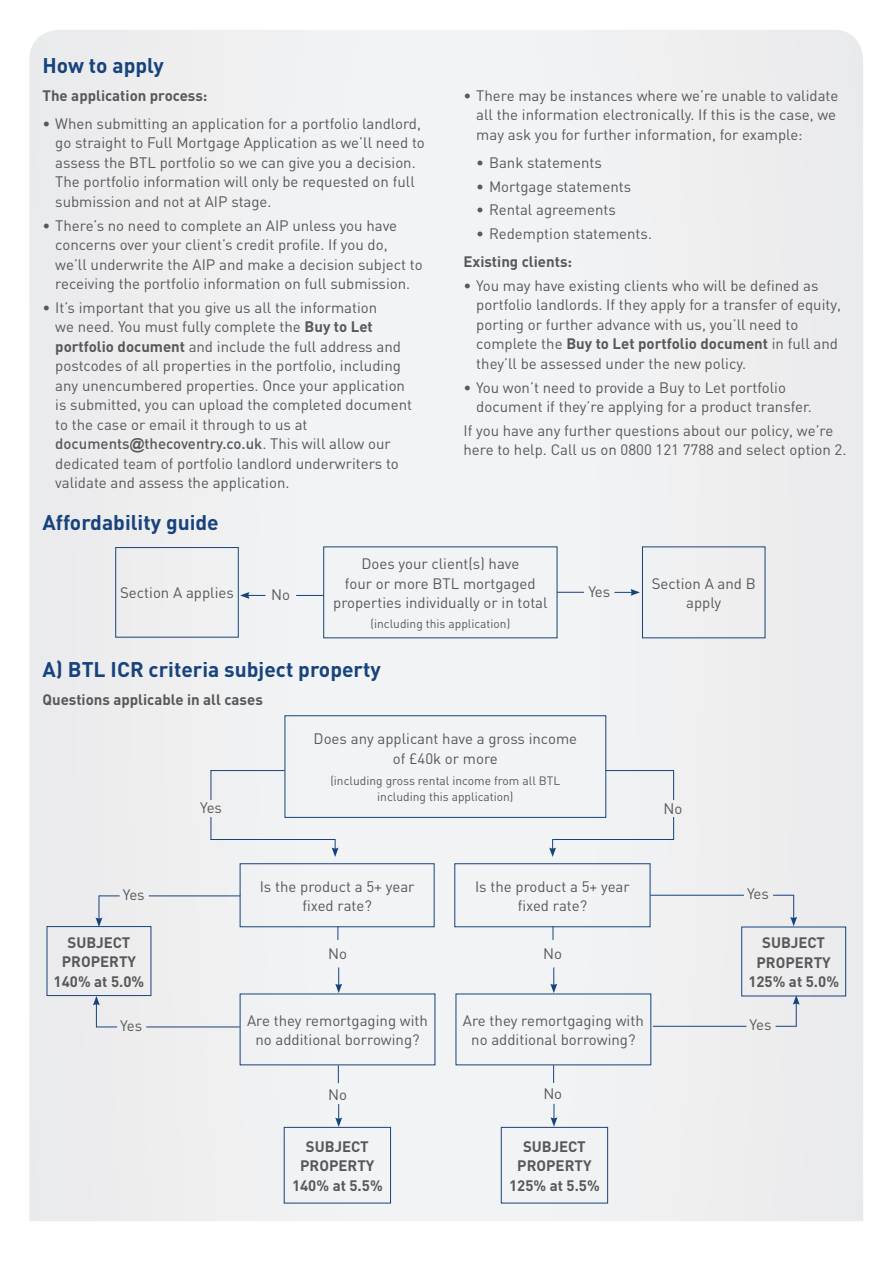
<style>
.page{position:relative;width:893px;height:1263px;background:#fff}
.page>*{position:absolute;margin:0;border:0;box-sizing:border-box;transform-origin:0 0}
.Body_Head{font:700 21px "DIN";color:#16437e}
.Body{font:15px/19.5px "DIN";color:#57585a}
.Body-2{font:700 15px/19.5px "DIN";color:#57585a;text-align:center}
.Body-3{font:12px/16.5px "DIN";color:#57585a;text-align:center}
.s1{font-weight:700}
.s2{font-weight:500}
.s3{font-family:"Arial";font-weight:700}
</style>
<div class="page">
<div style="left:29px;top:30px;width:834px;height:1191px;background:#f0f1f2"></div>
<div style="left:115px;top:547px;width:124px;height:90px;border:1px solid #16437e"></div>
<svg style="left:614px;top:589px;width:26px;height:7px"></svg>
<svg style="left:240px;top:592px;width:26px;height:7px"></svg>
<svg style="left:557px;top:592px;width:27px;height:1px"></svg>
<svg style="left:296px;top:595px;width:28px;height:1px"></svg>
<div style="left:240px;top:863px;width:194px;height:64px;border:1px solid #16437e"></div>
<div style="left:285px;top:715px;width:321px;height:103px;border:1px solid #16437e"></div>
<div style="left:47px;top:926px;width:104px;height:70px;border:1px solid #16437e"></div>
<hr style="left:605px;top:770px;width:69px;height:1px;background:#16437e">
<svg style="left:549px;top:839px;width:7px;height:18px"></svg>
<div style="left:454px;top:863px;width:196px;height:64px;border:1px solid #16437e"></div>
<hr style="left:553px;top:839px;width:121px;height:1px;background:#16437e">
<svg style="left:673px;top:817px;width:1px;height:22px"></svg>
<hr style="left:673px;top:770px;width:1px;height:30px;background:#16437e">
<hr style="left:211px;top:770px;width:74px;height:1px;background:#16437e">
<svg style="left:332px;top:839px;width:7px;height:18px"></svg>
<hr style="left:211px;top:839px;width:124px;height:1px;background:#16437e">
<svg style="left:211px;top:817px;width:1px;height:22px"></svg>
<hr style="left:211px;top:770px;width:1px;height:30px;background:#16437e">
<svg style="left:550px;top:967px;width:7px;height:26px"></svg>
<svg style="left:553px;top:926px;width:1px;height:14px"></svg>
<svg style="left:335px;top:967px;width:7px;height:26px"></svg>
<svg style="left:337px;top:926px;width:1px;height:14px"></svg>
<svg style="left:550px;top:1104px;width:7px;height:23px"></svg>
<svg style="left:553px;top:1065px;width:1px;height:18px"></svg>
<div style="left:284px;top:1127px;width:107px;height:76px;border:1px solid #16437e"></div>
<div style="left:501px;top:1127px;width:107px;height:76px;border:1px solid #16437e"></div>
<hr style="left:149px;top:895px;width:91px;height:1px;background:#16437e">
<svg style="left:96px;top:895px;width:24px;height:32px"></svg>
<hr style="left:146px;top:1026px;width:94px;height:1px;background:#16437e">
<svg style="left:93px;top:996px;width:24px;height:31px"></svg>
<div style="left:741px;top:927px;width:105px;height:69px;border:1px solid #16437e"></div>
<hr style="left:650px;top:895px;width:94px;height:1px;background:#16437e">
<svg style="left:773px;top:895px;width:24px;height:31px"></svg>
<hr style="left:653px;top:1026px;width:93px;height:1px;background:#16437e">
<svg style="left:776px;top:995px;width:24px;height:32px"></svg>
<svg style="left:335px;top:1104px;width:7px;height:23px"></svg>
<svg style="left:338px;top:1065px;width:1px;height:18px"></svg>
<p class="Body_Head" style="left:43px;top:51px;width:123px">How to apply</p>
<p class="Body-2" style="left:43px;top:85px;width:167px">The application process:</p>
<p class="Body" style="left:55px;top:113px;width:371px;text-indent:-13px">• When submitting an application for a portfolio landlord, go straight to Full Mortgage Application as we’ll need to assess the BTL portfolio so we can give you a decision.<br>The portfolio information will only be requested on full submission and not at AIP stage.</p>
<p class="Body" style="left:55px;top:215px;width:369px;text-indent:-13px">• There’s no need to complete an AIP unless you have concerns over your client’s credit profile. If you do, we’ll underwrite the AIP and make a decision subject to receiving the portfolio information on full submission.</p>
<p class="Body" style="left:55px;top:297px;width:358px;text-indent:-13px">• It’s important that you give us all the information<br>we need. You must fully complete the <span class="s1">Buy to Let portfolio document</span> and include the full address and postcodes of all properties in the portfolio, including any unencumbered properties. Once your application is submitted, you can upload the completed document to the case or email it through to us at <span class="s2">documents</span><span class="s3">@</span><span class="s2">thecoventry.co.uk</span>. This will allow our dedicated team of portfolio landlord underwriters to validate and assess the application.</p>
<p class="Body_Head" style="left:43px;top:509px;width:178px">Affordability guide</p>
<p class="Body" style="left:476px;top:85px;width:364px;text-indent:-13px">• There may be instances where we’re unable to validate all the information electronically. If this is the case, we may ask you for further information, for example:</p>
<p class="Body" style="left:476px;top:152px;width:127px">• Bank statements</p>
<p class="Body" style="left:476px;top:176px;width:156px">• Mortgage statements</p>
<p class="Body" style="left:476px;top:200px;width:141px">• Rental agreements</p>
<p class="Body" style="left:476px;top:224px;width:177px">• Redemption statements.</p>
<p class="Body-2" style="left:463px;top:251px;width:110px">Existing clients:</p>
<p class="Body" style="left:476px;top:275px;width:366px;text-indent:-13px">• You may have existing clients who will be defined as portfolio landlords. If they apply for a transfer of equity, porting or further advance with us, you’ll need to complete the <span class="s1">Buy to Let portfolio document</span> in full and they’ll be assessed under the new policy.</p>
<p class="Body" style="left:476px;top:377px;width:337px;text-indent:-13px">• You won’t need to provide a Buy to Let portfolio document if they’re applying for a product transfer.</p>
<p class="Body" style="left:463px;top:420px;width:384px">If you have any further questions about our policy, we’re here to help. Call us on 0800 121 7788 and select option 2.</p>
<p class="Body" style="left:120px;top:583px;width:115px">Section A applies</p>
<p class="Body" style="left:333px;top:554px;width:216px;text-align:center">Does your client(s) have<br>four or more BTL mortgaged properties individually or in total</p>
<p class="Body-3" style="left:370px;top:615px;width:141px">(including this application)</p>
<p class="Body" style="left:271px;top:585px;width:20px">No</p>
<p class="Body" style="left:588px;top:582px;width:23px">Yes</p>
<p class="Body_Head" style="left:43px;top:655px;width:340px">A) BTL ICR criteria subject property</p>
<p class="Body-2" style="left:43px;top:689px;width:222px">Questions applicable in all cases</p>
<p class="Body" style="left:652px;top:573px;width:106px;text-align:center">Section A and B apply</p>
<p class="Body" style="left:314px;top:729px;width:265px;text-align:center">Does any applicant have a gross income of £40k or more</p>
<p class="Body-3" style="left:330px;top:772px;width:232px">(including gross rental income from all BTL including this application)</p>
<p class="Body" style="left:200px;top:798px;width:23px">Yes</p>
<p class="Body" style="left:663px;top:798px;width:20px">No</p>
<p class="Body" style="left:123px;top:884px;width:23px">Yes</p>
<p class="Body" style="left:260px;top:876px;width:156px;text-align:center">Is the product a 5+ year fixed rate?</p>
<p class="Body" style="left:475px;top:876px;width:156px;text-align:center">Is the product a 5+ year fixed rate?</p>
<p class="Body" style="left:747px;top:883px;width:23px">Yes</p>
<p class="Body-2" style="left:54px;top:932px;width:92px">SUBJECT<br>PROPERTY<br>140% at 5.0%</p>
<p class="Body" style="left:328px;top:944px;width:20px">No</p>
<p class="Body" style="left:543px;top:944px;width:20px">No</p>
<p class="Body-2" style="left:748px;top:932px;width:92px">SUBJECT<br>PROPERTY<br>125% at 5.0%</p>
<p class="Body" style="left:120px;top:1015px;width:23px">Yes</p>
<p class="Body" style="left:247px;top:1010px;width:182px;text-align:center">Are they remortgaging with no additional borrowing?</p>
<p class="Body" style="left:463px;top:1010px;width:182px;text-align:center">Are they remortgaging with no additional borrowing?</p>
<p class="Body" style="left:750px;top:1014px;width:23px">Yes</p>
<p class="Body" style="left:328px;top:1084px;width:20px">No</p>
<p class="Body" style="left:543px;top:1084px;width:20px">No</p>
<p class="Body-2" style="left:292px;top:1136px;width:92px">SUBJECT<br>PROPERTY<br>140% at 5.5%</p>
<p class="Body-2" style="left:509px;top:1136px;width:92px">SUBJECT<br>PROPERTY<br>125% at 5.5%</p>
</div>
